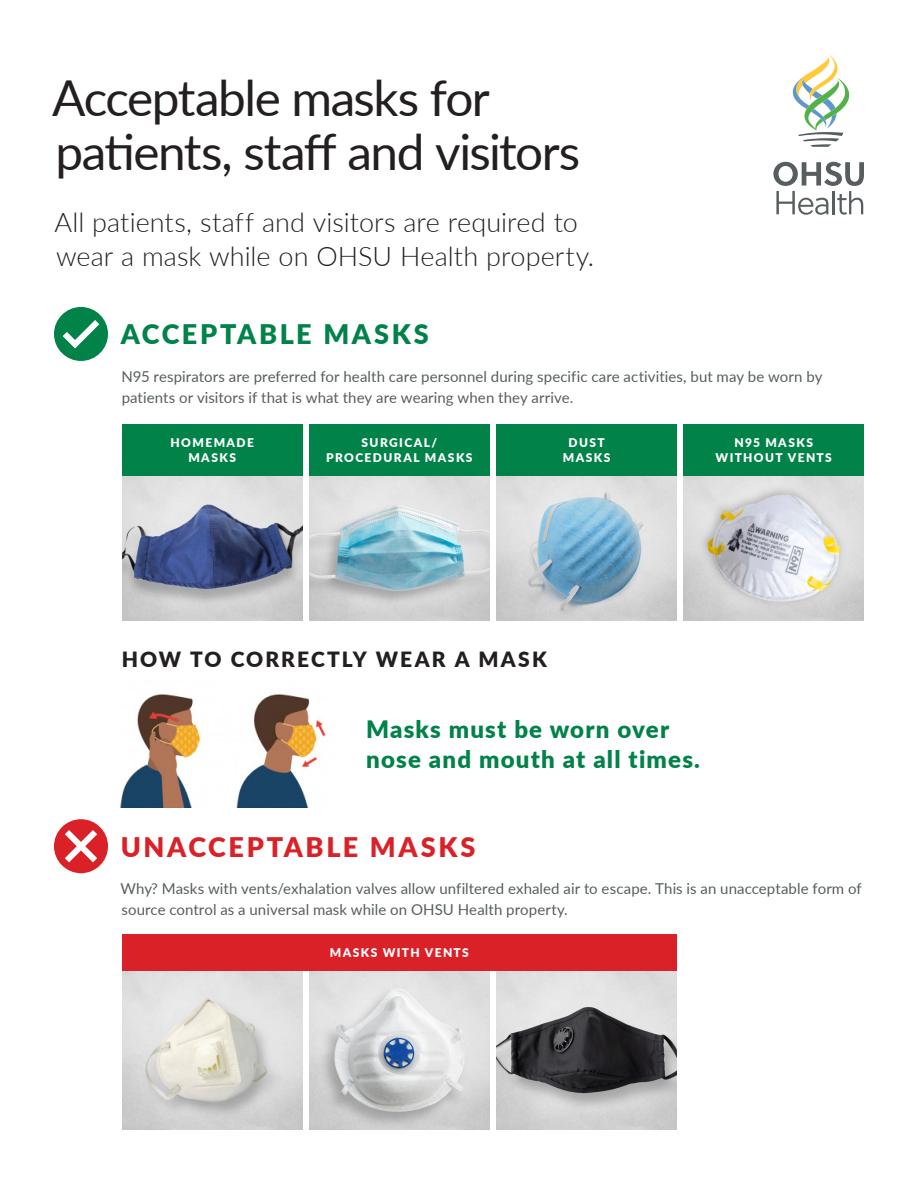
<style>
.page{position:relative;width:918px;height:1188px;background:#fff}
.page>*{position:absolute;margin:0;border:0;box-sizing:border-box;transform-origin:0 0}
.t1{font:49.5px/54px "Lato";letter-spacing:-.03em;color:#231f20}
.t2{font:300 27px/34.5px "Lato";color:#231f20}
.t3{font:900 27px "Lato";letter-spacing:.1em;color:#da2128}
.t4{font:900 27px "Lato";letter-spacing:.1em;color:#018249}
.t5{font:900 24px/30px "Lato";letter-spacing:.05em;color:#018249}
.t6{font:900 21px "Lato";letter-spacing:.1em;color:#231f20}
.t7{font:15px/21px "Lato";letter-spacing:.005em;color:#575e5f}
.t8{font:900 12px/14.4px "Lato";letter-spacing:.115em;color:#fff;text-align:center}
</style>
<div class="page">
<div style="left:54px;top:307px;width:54px;height:54px;background:#018249;border-radius:50%"></div>
<svg style="left:56px;top:314px;width:50px;height:39px"></svg>
<div style="left:54px;top:819px;width:54px;height:54px;background:#da2128;border-radius:50%"></div>
<svg style="left:58px;top:824px;width:46px;height:45px"></svg>
<img style="left:122px;top:971px;width:180px;height:159px">
<img style="left:309px;top:971px;width:181px;height:159px">
<img style="left:496px;top:971px;width:181px;height:159px">
<div style="left:122px;top:934px;width:555px;height:37px;background:#da2128"></div>
<img style="left:122px;top:475px;width:180px;height:145px">
<img style="left:309px;top:475px;width:181px;height:145px">
<img style="left:496px;top:475px;width:181px;height:145px">
<img style="left:684px;top:475px;width:180px;height:145px">
<div style="left:122px;top:424px;width:180px;height:51px;background:#018249"></div>
<div style="left:309px;top:424px;width:181px;height:51px;background:#018249"></div>
<div style="left:496px;top:424px;width:181px;height:51px;background:#018249"></div>
<div style="left:684px;top:424px;width:180px;height:51px;background:#018249"></div>
<img style="left:120px;top:694px;width:206px;height:114px">
<svg style="left:773px;top:162px;width:91px;height:53px"></svg>
<svg style="left:792px;top:54px;width:58px;height:93px"></svg>
<p class="t1" style="left:52px;top:69px;width:529px">Acceptable masks for patients, staff and visitors</p>
<p class="t2" style="left:55px;top:204px;width:541px">All patients, staff and visitors are required to wear a mask while on OHSU Health property.</p>
<p class="t4" style="left:121px;top:314px;width:310px">ACCEPTABLE MASKS</p>
<p class="t7" style="left:121px;top:365px;width:703px">N95 respirators are preferred for health care personnel during specific care activities, but may be worn by patients or visitors if that is what they are wearing when they arrive.</p>
<p class="t8" style="left:171px;top:435px;width:85px">HOMEMADE<br>MASKS</p>
<p class="t8" style="left:326px;top:435px;width:148px">SURGICAL/<br>PROCEDURAL MASKS</p>
<p class="t8" style="left:563px;top:435px;width:49px">DUST<br>MASKS</p>
<p class="t8" style="left:716px;top:435px;width:118px">N95 MASKS<br>WITHOUT VENTS</p>
<p class="t6" style="left:122px;top:644px;width:427px">HOW TO CORRECTLY WEAR A MASK</p>
<p class="t5" style="left:366px;top:713px;width:335px">Masks must be worn over nose and mouth at all times.</p>
<p class="t3" style="left:121px;top:827px;width:356px">UNACCEPTABLE MASKS</p>
<p class="t7" style="left:121px;top:878px;width:743px">Why? Masks with vents/exhalation valves allow unfiltered exhaled air to escape. This is an unacceptable form of source control as a universal mask while on OHSU Health property.</p>
<p class="t8" style="left:330px;top:945px;width:140px">MASKS WITH VENTS</p>
</div>
